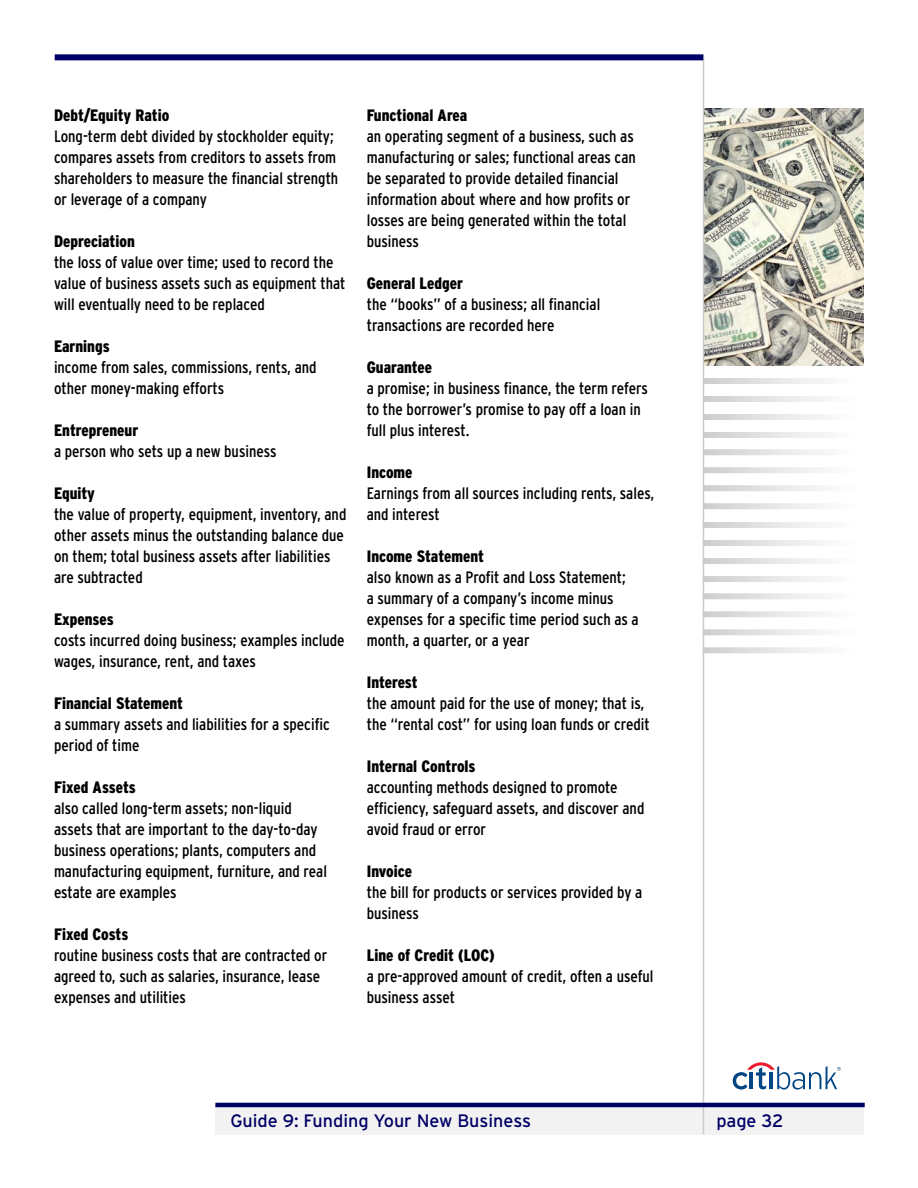
<style>
.page{position:relative;width:918px;height:1188px;background:#fff}
.page>*{position:absolute;margin:0;border:0;box-sizing:border-box;transform-origin:0 0}
.t1{font:18px "Interstate";color:#006}
.t2{font:condensed 16.5px/21px "Interstate";color:#000}
.t3{font:900 condensed 16.5px "Interstate";color:#000}
</style>
<div class="page">
<img style="left:704px;top:108px;width:160px;height:258px">
<div style="left:215px;top:1106px;width:649px;height:29px;background:#f2f2f2"></div>
<hr style="left:703px;top:54px;width:1px;height:1080px;background:#ccc">
<svg style="left:733px;top:1062px;width:108px;height:28px"></svg>
<hr style="left:215px;top:1103px;width:650px;height:4px;background:#006">
<div style="left:55px;top:54px;width:648px;height:6px;background:#006"></div>
<svg style="left:704px;top:522px;width:119px;height:6px"></svg>
<svg style="left:704px;top:540px;width:119px;height:6px"></svg>
<svg style="left:704px;top:558px;width:119px;height:6px"></svg>
<svg style="left:704px;top:576px;width:119px;height:6px"></svg>
<svg style="left:704px;top:593px;width:119px;height:6px"></svg>
<svg style="left:704px;top:611px;width:119px;height:6px"></svg>
<svg style="left:704px;top:629px;width:119px;height:6px"></svg>
<svg style="left:704px;top:647px;width:119px;height:6px"></svg>
<svg style="left:704px;top:378px;width:119px;height:6px"></svg>
<svg style="left:704px;top:396px;width:119px;height:6px"></svg>
<svg style="left:704px;top:414px;width:119px;height:6px"></svg>
<svg style="left:704px;top:432px;width:119px;height:6px"></svg>
<svg style="left:704px;top:449px;width:119px;height:6px"></svg>
<svg style="left:704px;top:467px;width:119px;height:6px"></svg>
<svg style="left:704px;top:485px;width:119px;height:6px"></svg>
<svg style="left:704px;top:503px;width:119px;height:6px"></svg>
<p class="t3" style="left:54px;top:106px;width:117px">Debt/Equity Ratio</p>
<p class="t2" style="left:54px;top:126px;width:286px">Long-term debt divided by stockholder equity; compares assets from creditors to assets from shareholders to measure the financial strength or leverage of a company</p>
<p class="t3" style="left:54px;top:232px;width:82px">Depreciation</p>
<p class="t2" style="left:54px;top:252px;width:293px">the loss of value over time; used to record the value of business assets such as equipment that will eventually need to be replaced</p>
<p class="t3" style="left:54px;top:337px;width:57px">Earnings</p>
<p class="t2" style="left:54px;top:357px;width:264px">income from sales, commissions, rents, and other money-making efforts</p>
<p class="t3" style="left:54px;top:421px;width:86px">Entrepreneur</p>
<p class="t2" style="left:54px;top:441px;width:224px">a person who sets up a new business</p>
<p class="t3" style="left:54px;top:484px;width:42px">Equity</p>
<p class="t2" style="left:54px;top:504px;width:294px">the value of property, equipment, inventory, and other assets minus the outstanding balance due on them; total business assets after liabilities are subtracted</p>
<p class="t3" style="left:54px;top:610px;width:61px">Expenses</p>
<p class="t2" style="left:54px;top:630px;width:292px">costs incurred doing business; examples include wages, insurance, rent, and taxes</p>
<p class="t3" style="left:54px;top:694px;width:131px">Financial Statement</p>
<p class="t2" style="left:54px;top:714px;width:277px">a summary assets and liabilities for a specific period of time</p>
<p class="t3" style="left:54px;top:778px;width:83px">Fixed Assets</p>
<p class="t2" style="left:54px;top:798px;width:274px">also called long-term assets; non-liquid assets that are important to the day-to-day business operations; plants, computers and manufacturing equipment, furniture, and real estate are examples</p>
<p class="t3" style="left:54px;top:925px;width:76px">Fixed Costs</p>
<p class="t2" style="left:54px;top:945px;width:275px">routine business costs that are contracted or agreed to, such as salaries, insurance, lease expenses and utilities</p>
<p class="t3" style="left:367px;top:106px;width:102px">Functional Area</p>
<p class="t2" style="left:367px;top:126px;width:271px">an operating segment of a business, such as manufacturing or sales; functional areas can be separated to provide detailed financial information about where and how profits or losses are being generated within the total business</p>
<p class="t3" style="left:367px;top:274px;width:98px">General Ledger</p>
<p class="t2" style="left:367px;top:294px;width:235px">the “books” of a business; all financial transactions are recorded here</p>
<p class="t3" style="left:367px;top:358px;width:67px">Guarantee</p>
<p class="t2" style="left:367px;top:378px;width:283px">a promise; in business finance, the term refers to the borrower’s promise to pay off a loan in full plus interest.</p>
<p class="t3" style="left:367px;top:463px;width:47px">Income</p>
<p class="t2" style="left:367px;top:483px;width:289px">Earnings from all sources including rents, sales, and interest</p>
<p class="t3" style="left:367px;top:547px;width:119px">Income Statement</p>
<p class="t2" style="left:367px;top:567px;width:274px">also known as a Profit and Loss Statement;<br>a summary of a company’s income minus expenses for a specific time period such as a month, a quarter, or a year</p>
<p class="t3" style="left:367px;top:673px;width:52px">Interest</p>
<p class="t2" style="left:367px;top:693px;width:285px">the amount paid for the use of money; that is, the “rental cost” for using loan funds or credit</p>
<p class="t3" style="left:367px;top:757px;width:110px">Internal Controls</p>
<p class="t2" style="left:367px;top:777px;width:279px">accounting methods designed to promote efficiency, safeguard assets, and discover and avoid fraud or error</p>
<p class="t3" style="left:367px;top:862px;width:47px">Invoice</p>
<p class="t2" style="left:367px;top:882px;width:277px">the bill for products or services provided by a business</p>
<p class="t3" style="left:367px;top:946px;width:130px">Line of Credit (LOC)</p>
<p class="t2" style="left:367px;top:966px;width:288px">a pre-approved amount of credit, often a useful business asset</p>
<p class="t1" style="left:230px;top:1111px;width:302px">Guide 9: Funding Your New Business</p>
<p class="t1" style="left:716px;top:1111px;width:57px">page 32</p>
</div>
